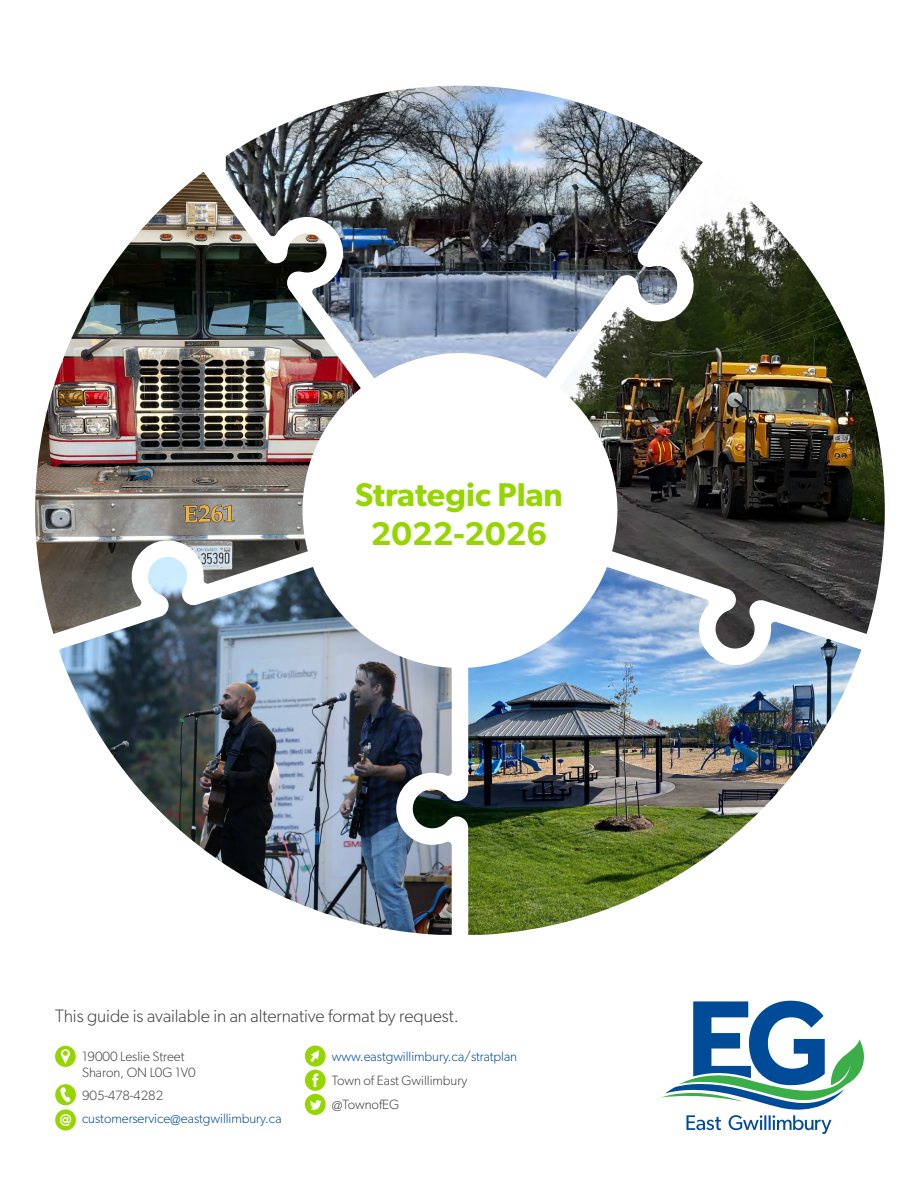
<style>
.page{position:relative;width:918px;height:1188px;background:#fff}
.page>*{position:absolute;margin:0;border:0;box-sizing:border-box;transform-origin:0 0}
.t1{font:600 33px/39.6px "Gibson";color:#95d600;text-align:center}
.t2{font:300 18px "Gibson";letter-spacing:-.005em;color:#424242}
.t3{font:300 13.5px "Gibson";letter-spacing:-.005em;color:#424242}
.t4{font:300 13.5px "Gibson";letter-spacing:-.005em;color:#004c99}
</style>
<div class="page">
<img style="left:452px;top:633px;width:409px;height:302px">
<img style="left:559px;top:201px;width:326px;height:449px">
<img style="left:226px;top:86px;width:477px;height:292px">
<img style="left:35px;top:172px;width:326px;height:462px">
<img style="left:58px;top:557px;width:394px;height:378px">
<div style="left:55px;top:1109px;width:21px;height:22px;background:#95d600;border-radius:50%"></div>
<svg style="left:60px;top:1114px;width:11px;height:12px"></svg>
<div style="left:55px;top:1046px;width:21px;height:21px;background:#95d600;border-radius:50%"></div>
<svg style="left:61px;top:1049px;width:9px;height:15px"></svg>
<div style="left:55px;top:1084px;width:21px;height:21px;background:#95d600;border-radius:50%"></div>
<svg style="left:60px;top:1087px;width:11px;height:15px"></svg>
<svg style="left:305px;top:1070px;width:21px;height:45px"></svg>
<div style="left:305px;top:1046px;width:21px;height:21px;background:#95d600;border-radius:50%"></div>
<svg style="left:310px;top:1050px;width:9px;height:12px"></svg>
<svg style="left:661px;top:1001px;width:203px;height:133px"></svg>
<h1 class="t1" style="left:355px;top:474px;width:209px">Strategic Plan<br>2022-2026</h1>
<h2 class="t2" style="left:55px;top:1005px;width:405px">This guide is available in an alternative format by request.</h2>
<p class="t3" style="left:82px;top:1048px;width:104px">19000 Leslie Street</p>
<p class="t4" style="left:332px;top:1048px;width:187px">www.eastgwillimbury.ca/stratplan</p>
<p class="t3" style="left:82px;top:1064px;width:115px">Sharon, ON L0G 1V0</p>
<p class="t3" style="left:332px;top:1072px;width:137px">Town of East Gwillimbury</p>
<p class="t3" style="left:82px;top:1087px;width:83px">905-478-4282</p>
<p class="t3" style="left:332px;top:1096px;width:69px">@TownofEG</p>
<p class="t4" style="left:82px;top:1110px;width:201px">customerservice@eastgwillimbury.ca</p>
</div>
